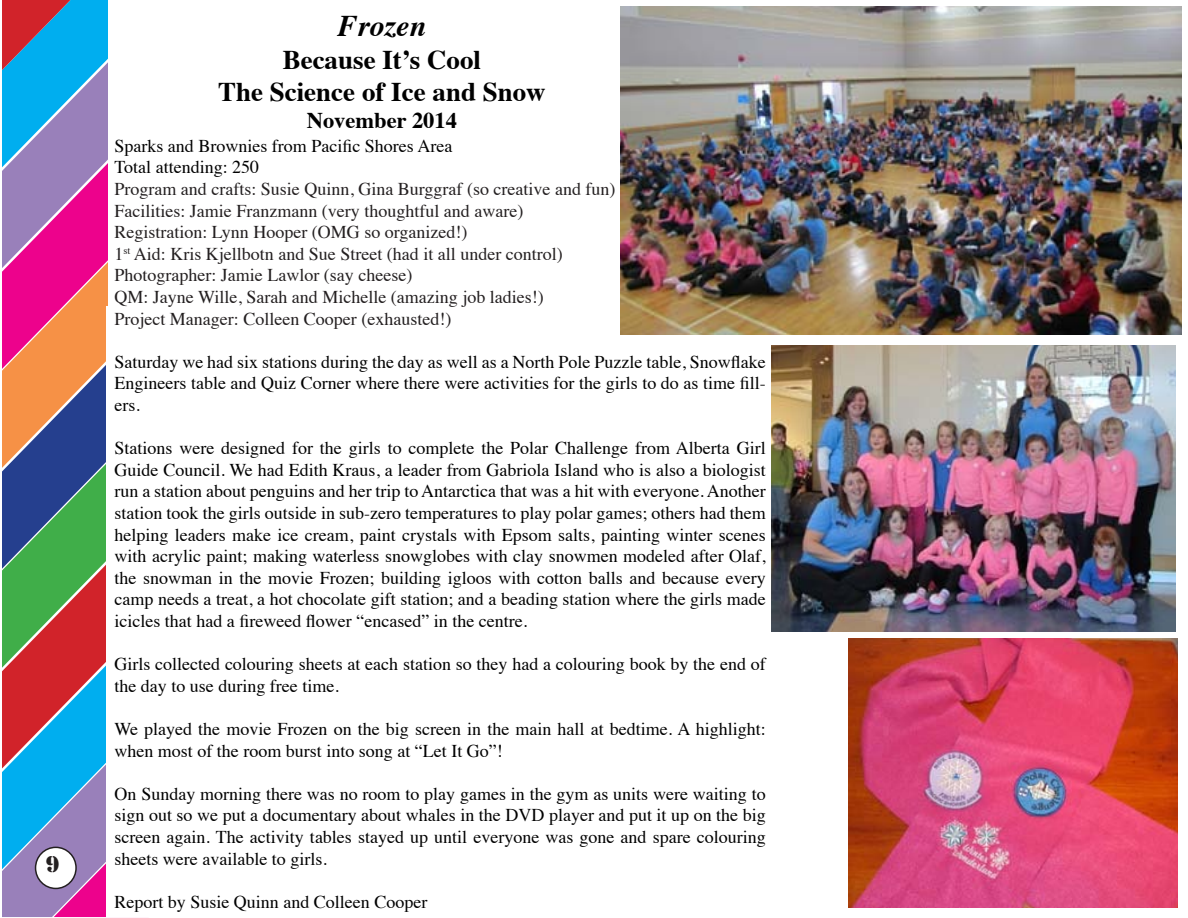
<style>
.page{position:relative;width:1188px;height:918px;background:#fff}
.page>*{position:absolute;margin:0;border:0;box-sizing:border-box;transform-origin:0 0}
.t1{font:italic 700 30px "Times";color:#000}
.t2{font:700 27px "Times";color:#000}
.t3{font:700 22.5px "Times";color:#000}
.t4{font:21px "Stencil Std";color:#231f20}
.t5{font:18px/21.6px "Times";color:#000;text-align:justify}
.t6{font:18px "Times";color:#231f20}
</style>
<div class="page">
<svg style="left:2px;top:571px;width:104px;height:44px;fill:#40ae49"></svg>
<svg style="left:2px;top:371px;width:104px;height:200px"></svg>
<svg style="left:2px;top:871px;width:104px;height:46px;fill:#9980ba"></svg>
<svg style="left:2px;top:615px;width:104px;height:256px"></svg>
<svg style="left:2px;top:169px;width:106px;height:202px"></svg>
<svg style="left:2px;top:0;width:106px;height:169px"></svg>
<div style="left:106px;top:307px;width:49px;height:610px;background:#fff"></div>
<div style="left:36px;top:847px;width:40px;height:41px;background:#fff;border-radius:50%"></div>
<div style="left:35px;top:847px;width:42px;height:42px;border:2px solid #231f20;border-radius:50%"></div>
<img style="left:620px;top:6px;width:562px;height:329px">
<img style="left:849px;top:639px;width:329px;height:268px">
<img style="left:771px;top:346px;width:405px;height:286px">
<p class="t4" style="left:46px;top:851px;width:15px">9</p>
<p class="t1" style="left:338px;top:-2px;width:90px">Frozen</p>
<p class="t2" style="left:283px;top:34px;width:200px">Because It’s Cool</p>
<p class="t2" style="left:218px;top:66px;width:329px">The Science of Ice and Snow</p>
<p class="t3" style="left:307px;top:99px;width:152px">November 2014</p>
<p class="t5" style="left:114px;top:133px;width:339px">Sparks and Brownies from Pacific Shores Area</p>
<p class="t5" style="left:114px;top:155px;width:146px">Total attending: 250</p>
<p class="t6" style="left:114px;top:172px;width:503px">Program and crafts: Susie Quinn, Gina Burggraf (so creative and fun)</p>
<p class="t6" style="left:114px;top:194px;width:410px">Facilities: Jamie Franzmann (very thoughtful and aware)</p>
<p class="t6" style="left:114px;top:215px;width:355px">Registration: Lynn Hooper (OMG so organized!)</p>
<p class="t6" style="left:114px;top:237px;width:450px">1<sup>st</sup> Aid: Kris Kjellbotn and Sue Street (had it all under control)</p>
<p class="t6" style="left:114px;top:258px;width:299px">Photographer: Jamie Lawlor (say cheese)</p>
<p class="t6" style="left:114px;top:280px;width:431px">QM: Jayne Wille, Sarah and Michelle (amazing job ladies!)</p>
<p class="t6" style="left:114px;top:302px;width:338px">Project Manager: Colleen Cooper (exhausted!)</p>
<p class="t5" style="left:114px;top:349px;width:653px">Saturday we had six stations during the day as well as a North Pole Puzzle table, Snowflake Engineers table and Quiz Corner where there were activities for the girls to do as time fill&shy;ers.</p>
<p class="t5" style="left:114px;top:436px;width:653px">Stations were designed for the girls to complete the Polar Challenge from Alberta Girl Guide Council. We had Edith Kraus, a leader from Gabriola Island who is also a biologist run a station about penguins and her trip to Antarctica that was a hit with everyone. Another station took the girls outside in sub-zero temperatures to play polar games; others had them helping leaders make ice cream, paint crystals with Epsom salts, painting winter scenes with acrylic paint; making waterless snowglobes with clay snowmen modeled after Olaf, the snowman in the movie Frozen; building igloos with cotton balls and because every camp needs a treat, a hot chocolate gift station; and a beading station where the girls made icicles that had a fireweed flower “encased” in the centre.</p>
<p class="t5" style="left:114px;top:652px;width:653px">Girls collected colouring sheets at each station so they had a colouring book by the end of the day to use during free time.</p>
<p class="t5" style="left:114px;top:717px;width:653px">We played the movie Frozen on the big screen in the main hall at bedtime. A highlight: when most of the room burst into song at “Let It Go”!</p>
<p class="t5" style="left:114px;top:781px;width:653px">On Sunday morning there was no room to play games in the gym as units were waiting to sign out so we put a documentary about whales in the DVD player and put it up on the big screen again. The activity tables stayed up until everyone was gone and spare colouring sheets were available to girls.</p>
<p class="t5" style="left:114px;top:889px;width:314px">Report by Susie Quinn and Colleen Cooper</p>
</div>
